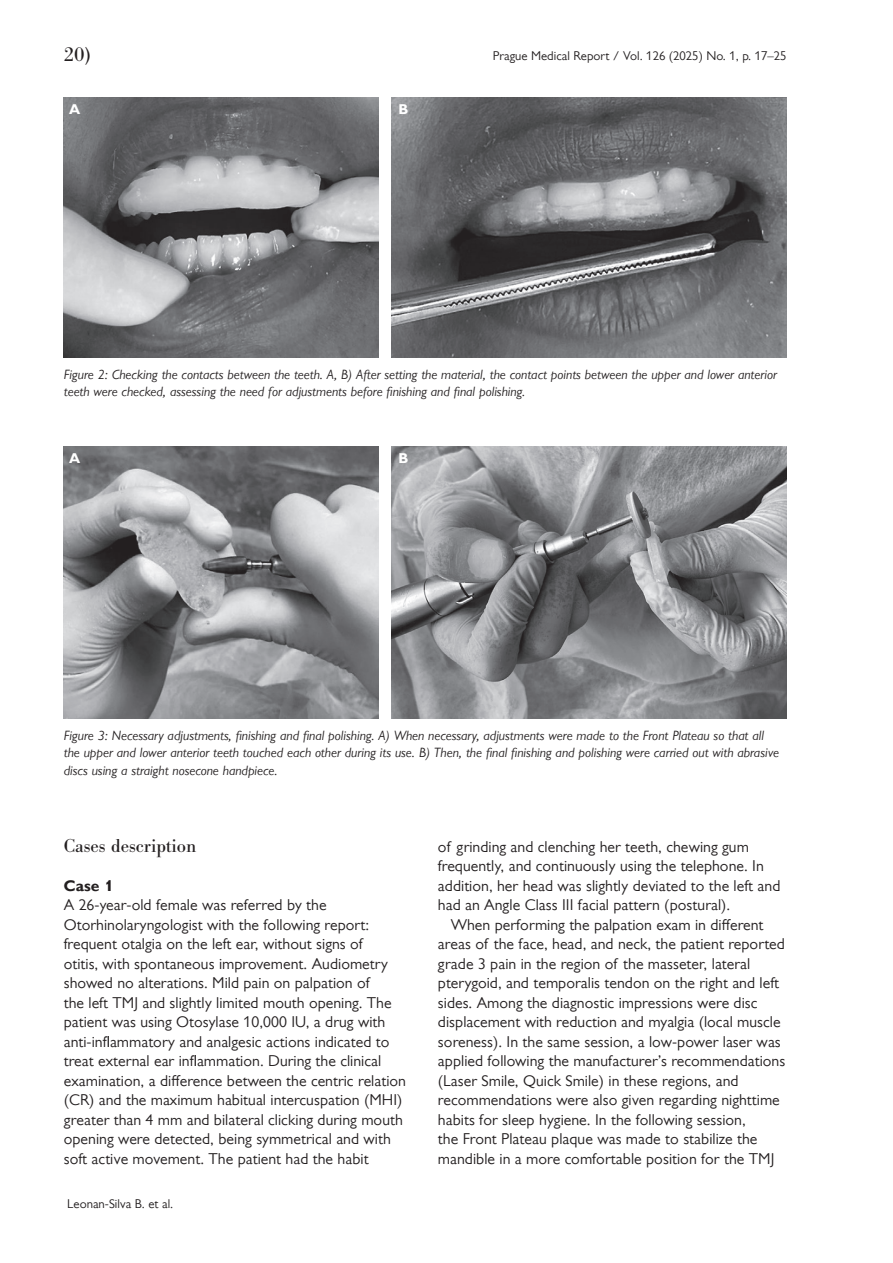
<style>
.page{position:relative;width:893px;height:1263px;background:#fff}
.page>*{position:absolute;margin:0;border:0;box-sizing:border-box;transform-origin:0 0}
.t1{font:21px "Bodoni Antiqua TOT";color:#231f20}
.t2{font:19.5px "Bodoni Antiqua TOT";color:#231f20}
.t3{font:15.75px/19.5px "Gill Sans M1 Pro";color:#231f20}
.t4{font:500 15.75px "Gill Sans M1 Pro";color:#231f20}
.t5{font:500 14.25px "Gill Sans M1 Pro";color:#fff}
.t6{font:italic 13.5px/17.2px "Gill Sans M1 Pro";color:#231f20}
.t7{font:12.75px "Gill Sans M1 Pro";color:#231f20}
</style>
<div class="page">
<img style="left:64px;top:98px;width:314px;height:259px">
<img style="left:391px;top:98px;width:396px;height:259px">
<img style="left:64px;top:446px;width:314px;height:273px">
<img style="left:391px;top:446px;width:396px;height:273px">
<h1 class="t1" style="left:64px;top:43px;width:28px">20)</h1>
<p class="t7" style="left:493px;top:48px;width:295px">Prague Medical Report / Vol. 126 (2025) No. 1, p. 17–25</p>
<p class="t5" style="left:69px;top:100px;width:13px">A</p>
<p class="t5" style="left:399px;top:100px;width:11px">B</p>
<p class="t6" style="left:64px;top:365px;width:715px">Figure 2: Checking the contacts between the teeth. A, B) After setting the material, the contact points between the upper and lower anterior teeth were checked, assessing the need for adjustments before finishing and final polishing.</p>
<p class="t5" style="left:69px;top:449px;width:13px">A</p>
<p class="t5" style="left:399px;top:449px;width:11px">B</p>
<p class="t6" style="left:64px;top:727px;width:717px">Figure 3: Necessary adjustments, finishing and final polishing. A) When necessary, adjustments were made to the Front Plateau so that all the upper and lower anterior teeth touched each other during its use. B) Then, the final finishing and polishing were carried out with abrasive discs using a straight nosecone handpiece.</p>
<p class="t2" style="left:64px;top:835px;width:134px">Cases description</p>
<p class="t4" style="left:64px;top:876px;width:51px">Case 1</p>
<p class="t3" style="left:64px;top:895px;width:344px">A 26-year-old female was referred by the Otorhinolaryngologist with the following report: frequent otalgia on the left ear, without signs of<br>otitis, with spontaneous improvement. Audiometry showed no alterations. Mild pain on palpation of<br>the left TMJ and slightly limited mouth opening. The patient was using Otosylase 10,000 IU, a drug with anti-inflammatory and analgesic actions indicated to treat external ear inflammation. During the clinical examination, a difference between the centric relation (CR) and the maximum habitual intercuspation (MHI) greater than 4 mm and bilateral clicking during mouth opening were detected, being symmetrical and with soft active movement. The patient had the habit</p>
<p class="t7" style="left:67px;top:1196px;width:108px">Leonan-Silva B. et al.</p>
<p class="t3" style="left:438px;top:837px;width:344px">of grinding and clenching her teeth, chewing gum frequently, and continuously using the telephone. In addition, her head was slightly deviated to the left and had an Angle Class III facial pattern (postural).</p>
<p class="t3" style="left:438px;top:915px;width:349px;text-indent:13px">When performing the palpation exam in different areas of the face, head, and neck, the patient reported grade 3 pain in the region of the masseter, lateral pterygoid, and temporalis tendon on the right and left sides. Among the diagnostic impressions were disc displacement with reduction and myalgia (local muscle soreness). In the same session, a low-power laser was applied following the manufacturer’s recommendations (Laser Smile, Quick Smile) in these regions, and recommendations were also given regarding nighttime habits for sleep hygiene. In the following session,<br>the Front Plateau plaque was made to stabilize the mandible in a more comfortable position for the TMJ</p>
</div>
